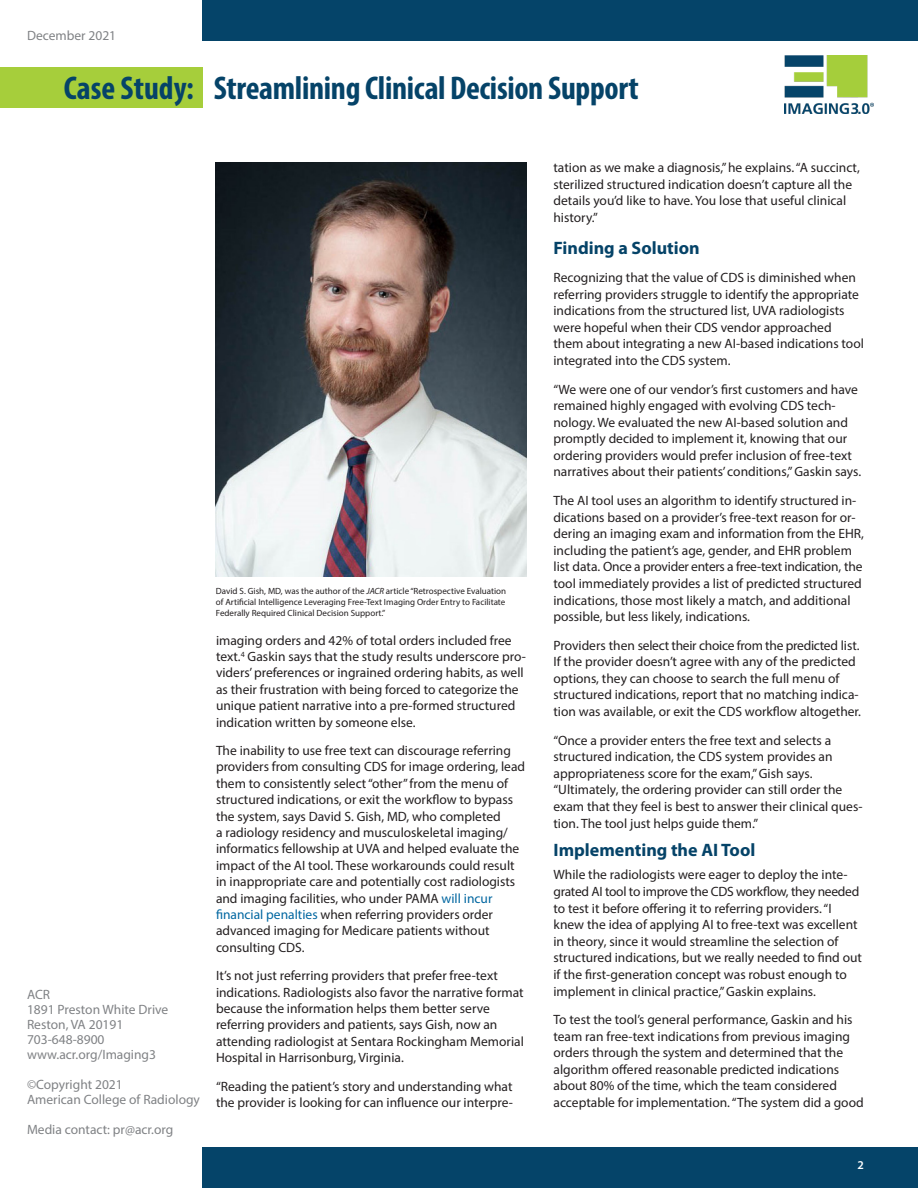
<style>
.page{position:relative;width:918px;height:1188px;background:#fff}
.page>*{position:absolute;margin:0;border:0;box-sizing:border-box;transform-origin:0 0}
.t1{font:700 condensed 33px "Myriad Pro";letter-spacing:-.01em;color:#054368}
.Heading{font:700 18px "Myriad Pro";color:#054368}
.t2{font:13.5px/16.6px "Myriad Pro";color:#231f20}
.t3{font:13.5px/15px "Myriad Pro";color:#808285}
.t4{font:600 12px "Myriad Pro";color:#fff}
.Endnote{font:9px/10.8px "Myriad Pro";color:#231f20;text-align:justify}
.s1{font-style:italic}
.s2{color:#0066a0}
</style>
<div class="page">
<div style="left:202px;top:0;width:716px;height:40px;background:#054469"></div>
<div style="left:0;top:68px;width:202px;height:40px;background:#a6ce3b"></div>
<div style="left:202px;top:1148px;width:716px;height:40px;background:#054469"></div>
<img style="left:785px;top:55px;width:88px;height:58px">
<img style="left:216px;top:162px;width:311px;height:415px">
<p class="t3" style="left:27px;top:28px;width:91px">December 2021</p>
<h1 class="t1" style="left:64px;top:68px;width:576px">Case Study: Streamlining Clinical Decision Support</h1>
<p class="t3" style="left:27px;top:987px;width:143px">ACR<br>1891 Preston White Drive<br>Reston, VA 20191<br>703-648-8900 www.acr.org/Imaging3</p>
<p class="t3" style="left:27px;top:1077px;width:175px">©Copyright 2021<br>American College of Radiology</p>
<p class="t3" style="left:27px;top:1122px;width:148px">Media contact: pr@acr.org</p>
<p class="Endnote" style="left:216px;top:586px;width:292px">David S. Gish, MD, was the author of the <span class="s1">JACR</span> article “Retrospective Evaluation of Artificial Intelligence Leveraging Free-Text Imaging Order Entry to Facilitate Federally Required Clinical Decision Support.”</p>
<p class="t2" style="left:216px;top:632px;width:311px">imaging orders and 42% of total orders included free text.<sup>4</sup> Gaskin says that the study results underscore pro&shy;viders’ preferences or ingrained ordering habits, as well as their frustration with being forced to categorize the unique patient narrative into a pre-formed structured indication written by someone else.</p>
<p class="t2" style="left:216px;top:742px;width:311px">The inability to use free text can discourage referring providers from consulting CDS for image ordering, lead them to consistently select “other” from the menu of structured indications, or exit the workflow to bypass the system, says David S. Gish, MD, who completed<br>a radiology residency and musculoskeletal imaging/ informatics fellowship at UVA and helped evaluate the impact of the AI tool. These workarounds could result in inappropriate care and potentially cost radiologists and imaging facilities, who under PAMA <span class="s2">will incur financial penalties</span> when referring providers order advanced imaging for Medicare patients without consulting CDS.</p>
<p class="t2" style="left:216px;top:967px;width:309px">It’s not just referring providers that prefer free-text indications. Radiologists also favor the narrative format because the information helps them better serve referring providers and patients, says Gish, now an attending radiologist at Sentara Rockingham Memorial Hospital in Harrisonburg, Virginia.</p>
<p class="t2" style="left:216px;top:1078px;width:299px">“Reading the patient’s story and understanding what the provider is looking for can influence our interpre-</p>
<p class="t2" style="left:554px;top:159px;width:308px">tation as we make a diagnosis,” he explains. “A succinct, sterilized structured indication doesn’t capture all the details you’d like to have. You lose that useful clinical history.”</p>
<p class="Heading" style="left:554px;top:236px;width:148px">Finding a Solution</p>
<p class="t2" style="left:554px;top:269px;width:312px">Recognizing that the value of CDS is diminished when referring providers struggle to identify the appropriate indications from the structured list, UVA radiologists were hopeful when their CDS vendor approached them about integrating a new AI-based indications tool integrated into the CDS system.</p>
<p class="t2" style="left:554px;top:381px;width:309px">“We were one of our vendor’s first customers and have remained highly engaged with evolving CDS tech&shy;nology. We evaluated the new AI-based solution and promptly decided to implement it, knowing that our ordering providers would prefer inclusion of free-text narratives about their patients’ conditions,” Gaskin says.</p>
<p class="t2" style="left:554px;top:492px;width:312px">The AI tool uses an algorithm to identify structured in&shy;dications based on a provider’s free-text reason for or&shy;dering an imaging exam and information from the EHR, including the patient’s age, gender, and EHR problem list data. Once a provider enters a free-text indication, the tool immediately provides a list of predicted structured indications, those most likely a match, and additional possible, but less likely, indications.</p>
<p class="t2" style="left:554px;top:637px;width:309px">Providers then select their choice from the predicted list.<br>If the provider doesn’t agree with any of the predicted options, they can choose to search the full menu of structured indications, report that no matching indica&shy;tion was available, or exit the CDS workflow altogether.</p>
<p class="t2" style="left:554px;top:732px;width:311px">“Once a provider enters the free text and selects a structured indication, the CDS system provides an appropriateness score for the exam,” Gish says. “Ultimately, the ordering provider can still order the exam that they feel is best to answer their clinical ques&shy;tion. The tool just helps guide them.”</p>
<p class="Heading" style="left:554px;top:838px;width:203px">Implementing the AI Tool</p>
<p class="t2" style="left:554px;top:866px;width:310px">While the radiologists were eager to deploy the inte&shy;grated AI tool to improve the CDS workflow, they needed to test it before offering it to referring providers. “I knew the idea of applying AI to free-text was excellent in theory, since it would streamline the selection of structured indications, but we really needed to find out if the first-generation concept was robust enough to implement in clinical practice,” Gaskin explains.</p>
<p class="t2" style="left:554px;top:1011px;width:312px">To test the tool’s general performance, Gaskin and his team ran free-text indications from previous imaging orders through the system and determined that the algorithm offered reasonable predicted indications about 80% of the time, which the team considered acceptable for implementation. “The system did a good</p>
<p class="t4" style="left:858px;top:1157px;width:8px">2</p>
</div>
